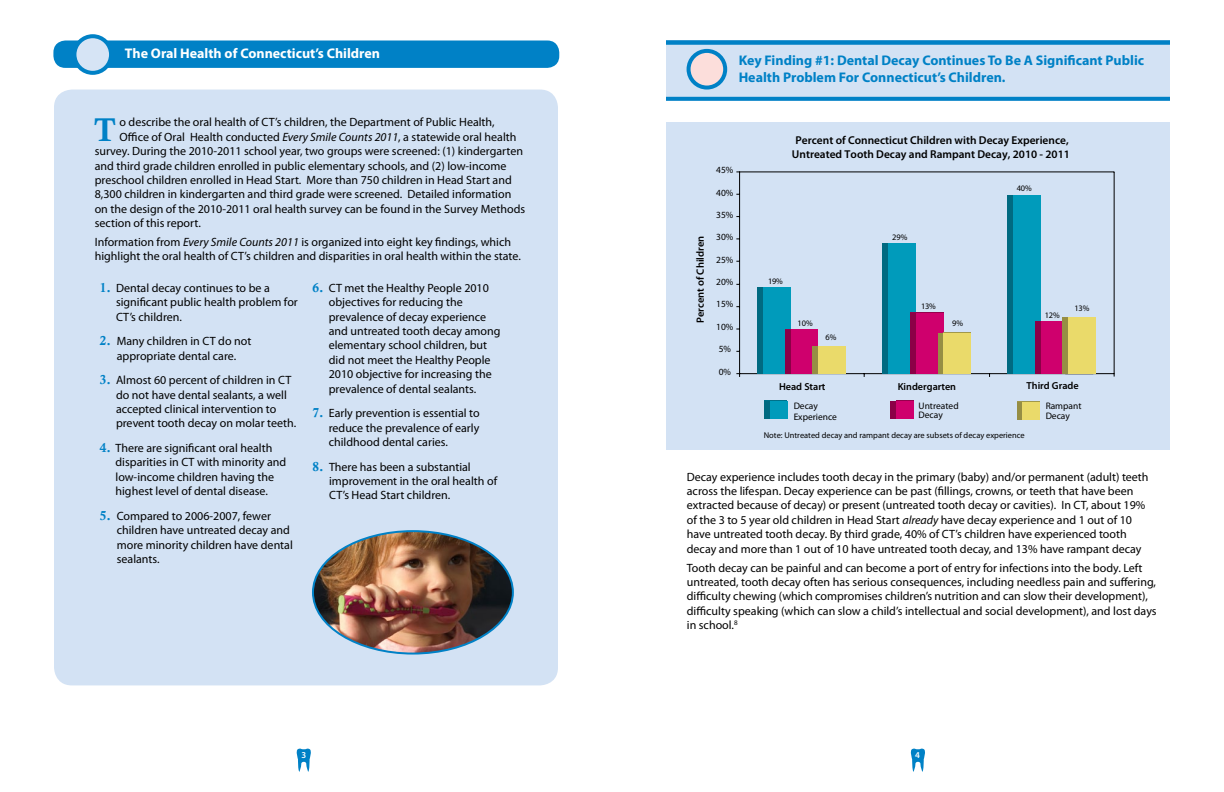
<style>
.page{position:relative;width:1224px;height:792px;background:#fff}
.page>*{position:absolute;margin:0;border:0;box-sizing:border-box;transform-origin:0 0}
.t1{font:32.9px "Calis MT Bol";color:#0081c6}
.t2{font:700 14px/16.8px "Myriad Pro";color:#0081c6}
.t3{font:700 14px "Myriad Pro";color:#fff}
.t4{font:12px/14.4px "Myriad Pro";color:#000}
.t5{font:600 11.4px/14px "Myriad Pro";color:#000;text-align:center}
.t6{font:600 10.5px "Myriad Pro";color:#000}
.t7{font:600 10.2px "Myriad Pro";color:#000}
.t8{font:9.4px/9.5px "Myriad Pro";color:#000}
.t9{font:600 9px "Myriad Pro";color:#fff}
.t10{font:8.4px "Myriad Pro";color:#000}
.s1{font-style:italic}
.s2{font-family:"Calis MT Bol";font-size:13px;color:#0081c6}
</style>
<div class="page">
<div style="left:53px;top:40px;width:506px;height:28px;background:#0081c6;border-radius:12px"></div>
<svg style="left:911px;top:749px;width:14px;height:23px"></svg>
<svg style="left:297px;top:749px;width:14px;height:23px"></svg>
<div style="left:666px;top:40px;width:504px;height:61px;background:#d3e2f4"></div>
<div style="left:689px;top:51px;width:36px;height:37px;background:#fcdedb;border-radius:50%"></div>
<div style="left:687px;top:49px;width:40px;height:41px;border:4px solid #0081c6;border-radius:50%"></div>
<svg style="left:666px;top:40px;width:504px;height:4px;background:#0d86c8"></svg>
<svg style="left:666px;top:97px;width:504px;height:4px;background:#0a85c8"></svg>
<div style="left:666px;top:122px;width:504px;height:328px;background:#d3e2f4"></div>
<div style="left:54px;top:90px;width:504px;height:595px;background:#d3e2f4;border-radius:18px"></div>
<hr style="left:739px;top:172px;width:375px;height:1px;background:#000">
<hr style="left:1114px;top:172px;width:1px;height:205px;background:#000">
<hr style="left:739px;top:373px;width:375px;height:1px;background:#000">
<hr style="left:739px;top:172px;width:1px;height:202px;background:#000">
<div style="left:765px;top:401px;width:5px;height:18px;background:#006a81"></div>
<div style="left:770px;top:401px;width:17px;height:18px;background:#009bbb"></div>
<div style="left:891px;top:401px;width:5px;height:18px;background:#8c0047"></div>
<div style="left:896px;top:401px;width:17px;height:18px;background:#cf006d"></div>
<div style="left:1017px;top:402px;width:6px;height:17px;background:#968e44"></div>
<div style="left:1023px;top:402px;width:17px;height:17px;background:#eada6a"></div>
<div style="left:758px;top:287px;width:5px;height:87px;background:#006a81"></div>
<div style="left:763px;top:287px;width:28px;height:87px;background:#009bbb"></div>
<div style="left:882px;top:243px;width:6px;height:131px;background:#006a81"></div>
<div style="left:888px;top:243px;width:28px;height:131px;background:#009bbb"></div>
<div style="left:1008px;top:195px;width:5px;height:179px;background:#006a81"></div>
<div style="left:1013px;top:195px;width:28px;height:179px;background:#009bbb"></div>
<div style="left:786px;top:330px;width:5px;height:44px;background:#8c0047"></div>
<div style="left:791px;top:330px;width:27px;height:44px;background:#cf006d"></div>
<div style="left:910px;top:313px;width:6px;height:61px;background:#8c0047"></div>
<div style="left:916px;top:313px;width:27px;height:61px;background:#cf006d"></div>
<div style="left:1036px;top:321px;width:5px;height:53px;background:#8c0047"></div>
<div style="left:1041px;top:321px;width:27px;height:53px;background:#cf006d"></div>
<div style="left:813px;top:346px;width:5px;height:28px;background:#968e44"></div>
<div style="left:818px;top:346px;width:28px;height:28px;background:#eada6a"></div>
<div style="left:938px;top:333px;width:6px;height:41px;background:#968e44"></div>
<div style="left:944px;top:333px;width:27px;height:41px;background:#eada6a"></div>
<div style="left:1063px;top:317px;width:5px;height:57px;background:#968e44"></div>
<div style="left:1068px;top:317px;width:28px;height:57px;background:#eada6a"></div>
<div style="left:74px;top:36px;width:37px;height:37px;background:#d6e4f5;border-radius:50%"></div>
<div style="left:72px;top:34px;width:41px;height:41px;border:4px solid #0081c6;border-radius:50%"></div>
<img style="left:313px;top:531px;width:200px;height:121px">
<p class="t3" style="left:125px;top:44px;width:257px">The Oral Health of Connecticut’s Children</p>
<h1 class="t1" style="left:94px;top:111px;width:24px">T</h1>
<p class="t4" style="left:120px;top:115px;width:377px">o describe the oral health of CT’s children, the Department of Public Health,</p>
<p class="t4" style="left:120px;top:129px;width:398px">Office of Oral Health conducted <span class="s1">Every Smile Counts 2011</span>, a statewide oral health</p>
<p class="t4" style="left:95px;top:144px;width:430px">survey. During the 2010-2011 school year, two groups were screened: (1) kindergarten</p>
<p class="t4" style="left:95px;top:158px;width:413px">and third grade children enrolled in public elementary schools, and (2) low-income</p>
<p class="t4" style="left:95px;top:173px;width:419px">preschool children enrolled in Head Start. More than 750 children in Head Start and</p>
<p class="t4" style="left:95px;top:187px;width:418px">8,300 children in kindergarten and third grade were screened. Detailed information</p>
<p class="t4" style="left:95px;top:201px;width:432px">on the design of the 2010-2011 oral health survey can be found in the Survey Methods</p>
<p class="t4" style="left:95px;top:216px;width:108px">section of this report.</p>
<p class="t4" style="left:95px;top:235px;width:428px">Information from <span class="s1">Every Smile Counts 2011</span> is organized into eight key findings, which highlight the oral health of CT’s children and disparities in oral health within the state.</p>
<p class="t4" style="left:116px;top:280px;width:183px;text-indent:-16px"><span class="s2">1.</span> Dental decay continues to be a significant public health problem for<br>CT’s children.</p>
<p class="t4" style="left:100px;top:334px;width:153px;text-align:center"><span class="s2">2.</span> Many children in CT do not appropriate dental care.</p>
<p class="t4" style="left:116px;top:373px;width:182px;text-indent:-16px"><span class="s2">3.</span> Almost 60 percent of children in CT do not have dental sealants, a well accepted clinical intervention to prevent tooth decay on molar teeth.</p>
<p class="t4" style="left:116px;top:441px;width:172px;text-indent:-16px"><span class="s2">4.</span> There are significant oral health disparities in CT with minority and low-income children having the highest level of dental disease.</p>
<p class="t4" style="left:117px;top:508px;width:178px;text-indent:-17px"><span class="s2">5.</span> Compared to 2006-2007, fewer children have untreated decay and more minority children have dental sealants.</p>
<p class="t4" style="left:329px;top:280px;width:173px;text-indent:-16px"><span class="s2">6.</span> CT met the Healthy People 2010 objectives for reducing the prevalence of decay experience and untreated tooth decay among elementary school children, but did not meet the Healthy People<br>2010 objective for increasing the prevalence of dental sealants.</p>
<p class="t4" style="left:329px;top:406px;width:152px;text-align:justify;text-indent:-16px"><span class="s2">7.</span> Early prevention is essential to reduce the prevalence of early childhood dental caries.</p>
<p class="t4" style="left:329px;top:459px;width:170px;text-indent:-16px"><span class="s2">8.</span> There has been a substantial improvement in the oral health of<br>CT’s Head Start children.</p>
<p class="t2" style="left:739px;top:51px;width:407px">Key Finding #1: Dental Decay Continues To Be A Significant Public<br>Health Problem For Connecticut’s Children.</p>
<p class="t6" style="left:694px;top:323px;width:89px;rotate:-90deg">Percent of Children</p>
<p class="t8" style="left:716px;top:165px;width:19px">45%</p>
<p class="t8" style="left:716px;top:188px;width:19px">40%</p>
<p class="t8" style="left:716px;top:210px;width:19px">35%</p>
<p class="t8" style="left:716px;top:232px;width:19px">30%</p>
<p class="t8" style="left:716px;top:255px;width:19px">25%</p>
<p class="t8" style="left:716px;top:277px;width:19px">20%</p>
<p class="t8" style="left:716px;top:299px;width:19px">15%</p>
<p class="t8" style="left:716px;top:322px;width:19px">10%</p>
<p class="t8" style="left:719px;top:344px;width:14px">5%</p>
<p class="t8" style="left:719px;top:366px;width:14px">0%</p>
<p class="t5" style="left:792px;top:133px;width:280px">Percent of Connecticut Children with Decay Experience,<br>Untreated Tooth Decay and Rampant Decay, 2010 - 2011</p>
<p class="t10" style="left:768px;top:276px;width:16px">19%</p>
<p class="t10" style="left:797px;top:318px;width:17px">10%</p>
<p class="t10" style="left:826px;top:332px;width:12px">6%</p>
<p class="t7" style="left:779px;top:380px;width:48px">Head Start</p>
<p class="t10" style="left:892px;top:232px;width:17px">29%</p>
<p class="t10" style="left:921px;top:301px;width:16px">13%</p>
<p class="t10" style="left:952px;top:318px;width:12px">9%</p>
<p class="t10" style="left:1017px;top:183px;width:17px">40%</p>
<p class="t10" style="left:1045px;top:310px;width:16px">12%</p>
<p class="t10" style="left:1075px;top:303px;width:16px">13%</p>
<p class="t7" style="left:898px;top:380px;width:60px">Kindergarten</p>
<p class="t7" style="left:1027px;top:380px;width:54px">Third Grade</p>
<p class="t8" style="left:794px;top:400px;width:45px;line-height:11.3px">Decay<br>Experience</p>
<p class="t8" style="left:919px;top:401px;width:42px">Untreated<br>Decay</p>
<p class="t10" style="left:764px;top:430px;width:263px">Note: Untreated decay and rampant decay are subsets of decay experience</p>
<p class="t8" style="left:1046px;top:401px;width:37px">Rampant<br>Decay</p>
<p class="t4" style="left:687px;top:469px;width:463px">Decay experience includes tooth decay in the primary (baby) and/or permanent (adult) teeth across the lifespan. Decay experience can be past (fillings, crowns, or teeth that have been extracted because of decay) or present (untreated tooth decay or cavities). In CT, about 19% of the 3 to 5 year old children in Head Start <span class="s1">already</span> have decay experience and 1 out of 10 have untreated tooth decay. By third grade, 40% of CT’s children have experienced tooth decay and more than 1 out of 10 have untreated tooth decay, and 13% have rampant decay</p>
<p class="t4" style="left:687px;top:560px;width:471px">Tooth decay can be painful and can become a port of entry for infections into the body. Left untreated, tooth decay often has serious consequences, including needless pain and suffering, difficulty chewing (which compromises children’s nutrition and can slow their development), difficulty speaking (which can slow a child’s intellectual and social development), and lost days in school.<sup>8</sup></p>
<p class="t9" style="left:302px;top:750px;width:6px">3</p>
<p class="t9" style="left:915px;top:750px;width:6px">4</p>
</div>
